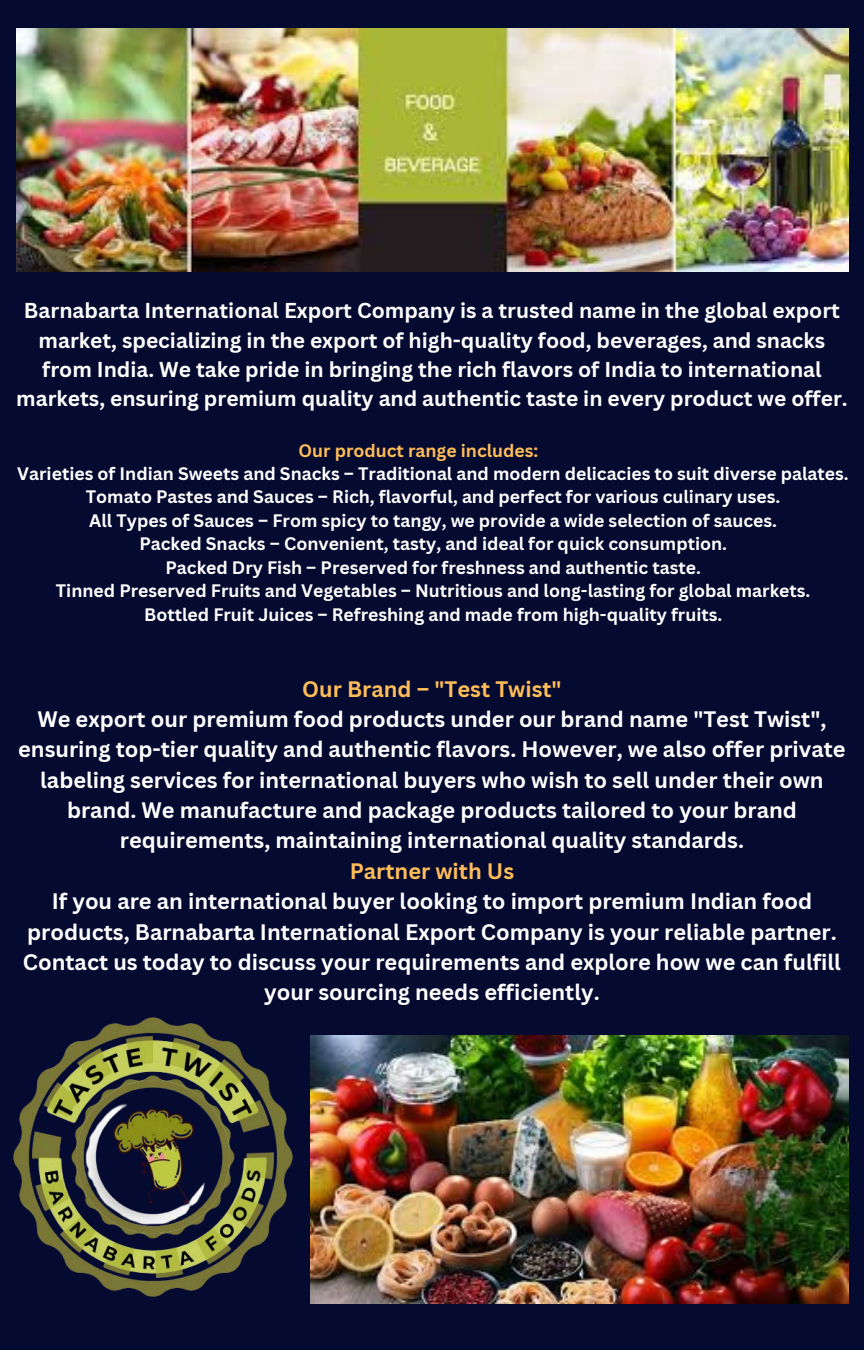
<style>
.page{position:relative;width:864px;height:1350px;background:#050a30}
.page>*{position:absolute;margin:0;border:0;box-sizing:border-box;transform-origin:0 0}
.t1{font:700 21.82px/30.4px "Canva Sans";color:#fff;text-align:center}
.t2{font:700 20.93px/29.2px "Canva Sans";color:#fff;text-align:center}
.t3{font:700 17.55px "Canva Sans";color:#fff}
.t4{font:700 17.55px "Canva Sans";color:#ffbd59}
.s1{color:#ffbd59}
</style>
<div class="page">
<img style="left:16px;top:28px;width:832px;height:243px">
<img style="left:13px;top:1017px;width:320px;height:287px">
<img style="left:310px;top:1035px;width:538px;height:268px">
<p class="t2" style="left:16px;top:296px;width:833px">Barnabarta International Export Company is a trusted name in the global export market, specializing in the export of high-quality food, beverages, and snacks from India. We take pride in bringing the rich flavors of India to international markets, ensuring premium quality and authentic taste in every product we offer.</p>
<h1 class="t4" style="left:299px;top:438px;width:241px">Our product range includes:</h1>
<h2 class="t3" style="left:17px;top:461px;width:833px">Varieties of Indian Sweets and Snacks – Traditional and modern delicacies to suit diverse palates.</h2>
<p class="t3" style="left:86px;top:485px;width:696px">Tomato Pastes and Sauces – Rich, flavorful, and perfect for various culinary uses.</p>
<p class="t3" style="left:89px;top:508px;width:689px">All Types of Sauces – From spicy to tangy, we provide a wide selection of sauces.</p>
<p class="t3" style="left:139px;top:532px;width:589px">Packed Snacks – Convenient, tasty, and ideal for quick consumption.</p>
<p class="t3" style="left:166px;top:555px;width:537px">Packed Dry Fish – Preserved for freshness and authentic taste.</p>
<p class="t3" style="left:56px;top:579px;width:756px">Tinned Preserved Fruits and Vegetables – Nutritious and long-lasting for global markets.</p>
<p class="t3" style="left:144px;top:602px;width:580px">Bottled Fruit Juices – Refreshing and made from high-quality fruits.</p>
<p class="t1" style="left:18px;top:673px;width:829px"><span class="s1">Our Brand – "Test Twist"<br></span>We export our premium food products under our brand name "Test Twist", ensuring top-tier quality and authentic flavors. However, we also offer private labeling services for international buyers who wish to sell under their own brand. We manufacture and package products tailored to your brand requirements, maintaining international quality standards.<br><span class="s1">Partner with Us<br></span>If you are an international buyer looking to import premium Indian food products, Barnabarta International Export Company is your reliable partner.<br>Contact us today to discuss your requirements and explore how we can fulfill your sourcing needs efficiently.</p>
</div>
